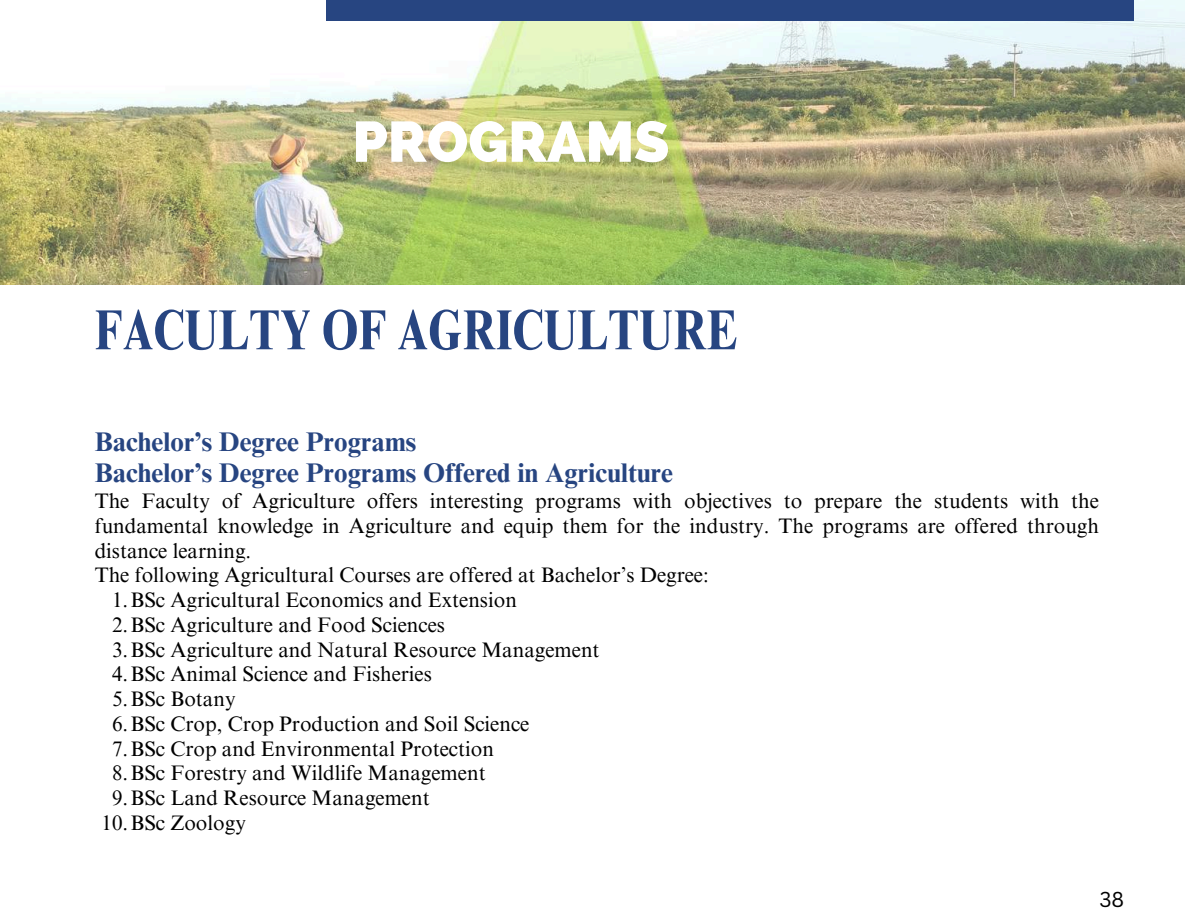
<style>
.page{position:relative;width:1188px;height:918px;background:#fff}
.page>*{position:absolute;margin:0;border:0;box-sizing:border-box;transform-origin:0 0}
.t1{font:700 condensed 57px "Times NRMT Pro";color:#274581}
.t2{font:800 57px "Raleway";color:#fff}
.t3{font:700 27px/31.5px "Times NRMT Pro";color:#274581}
.t4{font:21px "Times NRMT Pro";color:#000}
.t5{font:21px "Canva Sans";color:#000}
</style>
<div class="page">
<img style="left:0;top:0;width:1184px;height:285px">
<div style="left:327px;top:0;width:807px;height:20px;background:#274581"></div>
<h1 class="t2" style="left:353px;top:108px;width:318px">PROGRAMS</h1>
<h1 class="t1" style="left:95px;top:308px;width:644px">FACULTY OF AGRICULTURE</h1>
<p class="t3" style="left:95px;top:429px;width:580px">Bachelor’s Degree Programs<br>Bachelor’s Degree Programs Offered in Agriculture</p>
<p class="t4" style="left:95px;top:493px;width:1006px">The Faculty of Agriculture offers interesting programs with objectives to prepare the students with the</p>
<p class="t4" style="left:95px;top:518px;width:1006px">fundamental knowledge in Agriculture and equip them for the industry. The programs are offered through</p>
<p class="t4" style="left:95px;top:542px;width:158px">distance learning.</p>
<p class="t4" style="left:95px;top:567px;width:616px">The following Agricultural Courses are offered at Bachelor’s Degree:</p>
<p class="t4" style="left:112px;top:592px;width:406px">1.BSc Agricultural Economics and Extension</p>
<p class="t4" style="left:112px;top:617px;width:334px">2.BSc Agriculture and Food Sciences</p>
<p class="t4" style="left:112px;top:641px;width:489px">3.BSc Agriculture and Natural Resource Management</p>
<p class="t4" style="left:112px;top:666px;width:321px">4.BSc Animal Science and Fisheries</p>
<p class="t4" style="left:112px;top:691px;width:125px">5.BSc Botany</p>
<p class="t4" style="left:112px;top:716px;width:419px">6.BSc Crop, Crop Production and Soil Science</p>
<p class="t4" style="left:112px;top:740px;width:383px">7.BSc Crop and Environmental Protection</p>
<p class="t4" style="left:112px;top:765px;width:375px">8.BSc Forestry and Wildlife Management</p>
<p class="t4" style="left:112px;top:790px;width:319px">9.BSc Land Resource Management</p>
<p class="t4" style="left:102px;top:815px;width:146px">10.BSc Zoology</p>
<p class="t5" style="left:1099px;top:884px;width:26px">38</p>
</div>
